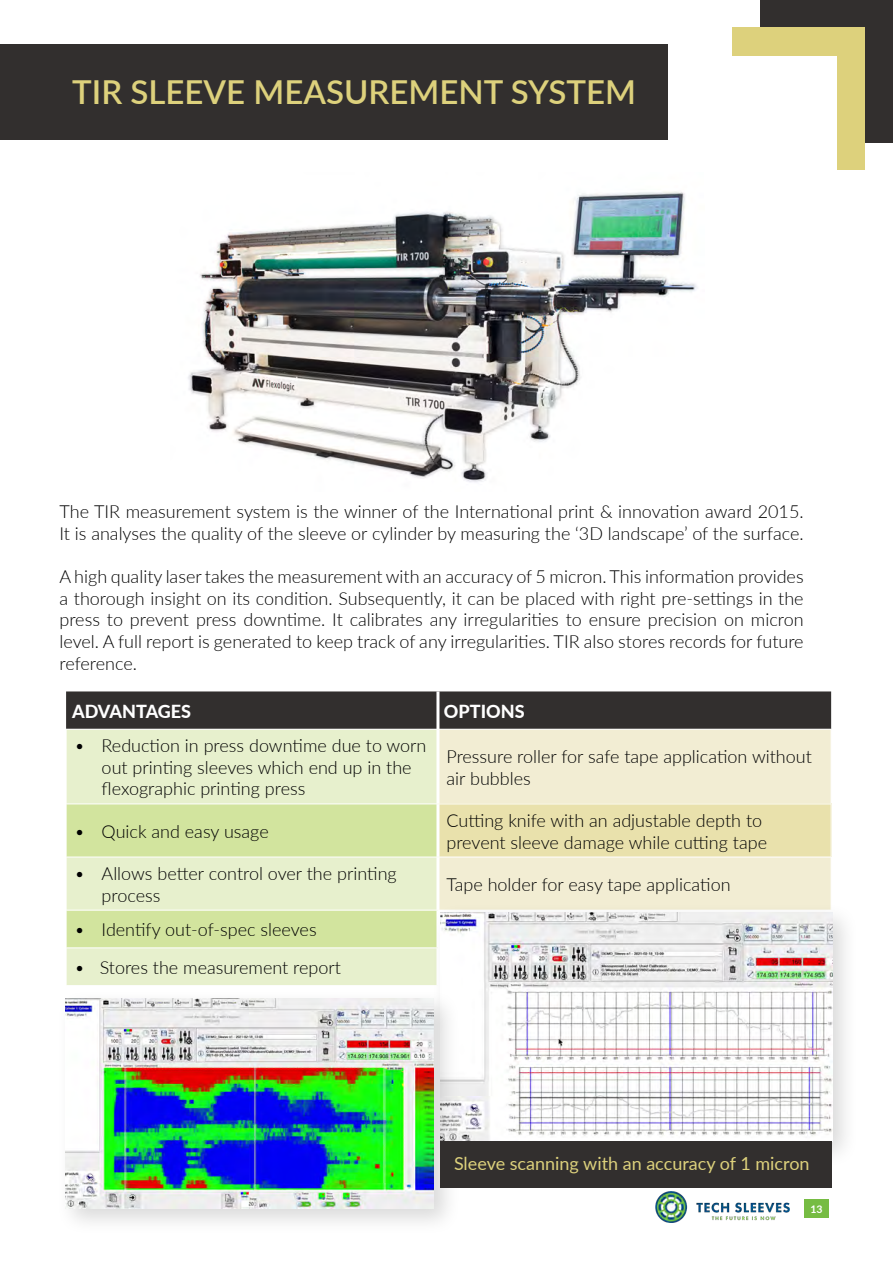
<style>
.page{position:relative;width:893px;height:1263px;background:#fff}
.page>*{position:absolute;margin:0;border:0;box-sizing:border-box;transform-origin:0 0}
.t1{font:600 33px "Lato";color:#ddd17c}
.t2{font:300 18px/21.6px "Lato";color:#000}
.t3{font:18px "Lato";color:#ddd17c}
.t4{font:800 18px "Lato";color:#fff}
.t5{font:700 10.5px "Lato";color:#fff}
</style>
<div class="page">
<div style="left:804px;top:1199px;width:25px;height:19px;background:#76bc43"></div>
<img style="left:656px;top:1191px;width:133px;height:32px">
<div style="left:66px;top:691px;width:765px;height:38px;background:#322f2e"></div>
<div style="left:67px;top:730px;width:369px;height:255px;background:#e7f0cd"></div>
<div style="left:439px;top:730px;width:392px;height:172px;background:#f2edd3"></div>
<svg style="left:67px;top:805px;width:369px;height:143px;background:#dae8b0"></svg>
<div style="left:438px;top:804px;width:393px;height:53px;background:#e9e1ac"></div>
<hr style="left:436px;top:691px;width:3px;height:38px;background:#fff">
<hr style="left:436px;top:804px;width:3px;height:53px;background:#fff">
<hr style="left:66px;top:804px;width:372px;height:1px;background:#fff">
<hr style="left:438px;top:804px;width:393px;height:1px;background:#fff">
<hr style="left:66px;top:857px;width:372px;height:1px;background:#fff">
<hr style="left:438px;top:857px;width:393px;height:1px;background:#fff">
<hr style="left:66px;top:910px;width:372px;height:1px;background:#fff">
<hr style="left:66px;top:948px;width:372px;height:1px;background:#fff">
<div style="left:430px;top:902px;width:429px;height:267px;background:#000;opacity:.15"></div>
<img style="left:441px;top:912px;width:391px;height:229px">
<div style="left:56px;top:988px;width:405px;height:247px;background:#000;opacity:.15"></div>
<img style="left:66px;top:999px;width:368px;height:209px">
<img style="left:188px;top:191px;width:509px;height:291px">
<div style="left:441px;top:1141px;width:391px;height:46px;background:#322f2e"></div>
<div style="left:0;top:45px;width:668px;height:95px;background:#322f2e"></div>
<div style="left:760px;top:0;width:133px;height:142px;background:#322f2e"></div>
<div style="left:732px;top:28px;width:133px;height:142px;background:#ddd17c"></div>
<div style="left:704px;top:57px;width:133px;height:142px;background:#fff"></div>
<h1 class="t1" style="left:72px;top:68px;width:565px">TIR SLEEVE MEASUREMENT SYSTEM</h1>
<p class="t2" style="left:60px;top:500px;width:746px">The TIR measurement system is the winner of the International print &amp; innovation award 2015.<br>It is analyses the quality of the sleeve or cylinder by measuring the ‘3D landscape’ of the surface.</p>
<p class="t2" style="left:60px;top:565px;width:746px;text-align:justify">A high quality laser takes the measurement with an accuracy of 5 micron. This information provides a thorough insight on its condition. Subsequently, it can be placed with right pre-settings in the press to prevent press downtime. It calibrates any irregularities to ensure precision on micron level. A full report is generated to keep track of any irregularities. TIR also stores records for future reference.</p>
<p class="t4" style="left:72px;top:698px;width:121px">ADVANTAGES</p>
<p class="t4" style="left:444px;top:698px;width:82px">OPTIONS</p>
<p class="t2" style="left:102px;top:734px;width:326px;text-indent:-27px">• Reduction in press downtime due to worn out printing sleeves which end up in the flexographic printing press</p>
<p class="t2" style="left:446px;top:745px;width:367px">Pressure roller for safe tape application without air bubbles</p>
<p class="t2" style="left:75px;top:820px;width:196px">• Quick and easy usage</p>
<p class="t2" style="left:446px;top:809px;width:322px">Cutting knife with an adjustable depth to prevent sleeve damage while cutting tape</p>
<p class="t2" style="left:102px;top:862px;width:297px;text-indent:-27px">• Allows better control over the printing process</p>
<p class="t2" style="left:446px;top:873px;width:286px">Tape holder for easy tape application</p>
<p class="t2" style="left:75px;top:918px;width:244px">• Identify out-of-spec sleeves</p>
<p class="t2" style="left:75px;top:956px;width:268px">• Stores the measurement report</p>
<p class="t3" style="left:454px;top:1151px;width:357px">Sleeve scanning with an accuracy of 1 micron</p>
<p class="t5" style="left:810px;top:1201px;width:14px">13</p>
</div>
